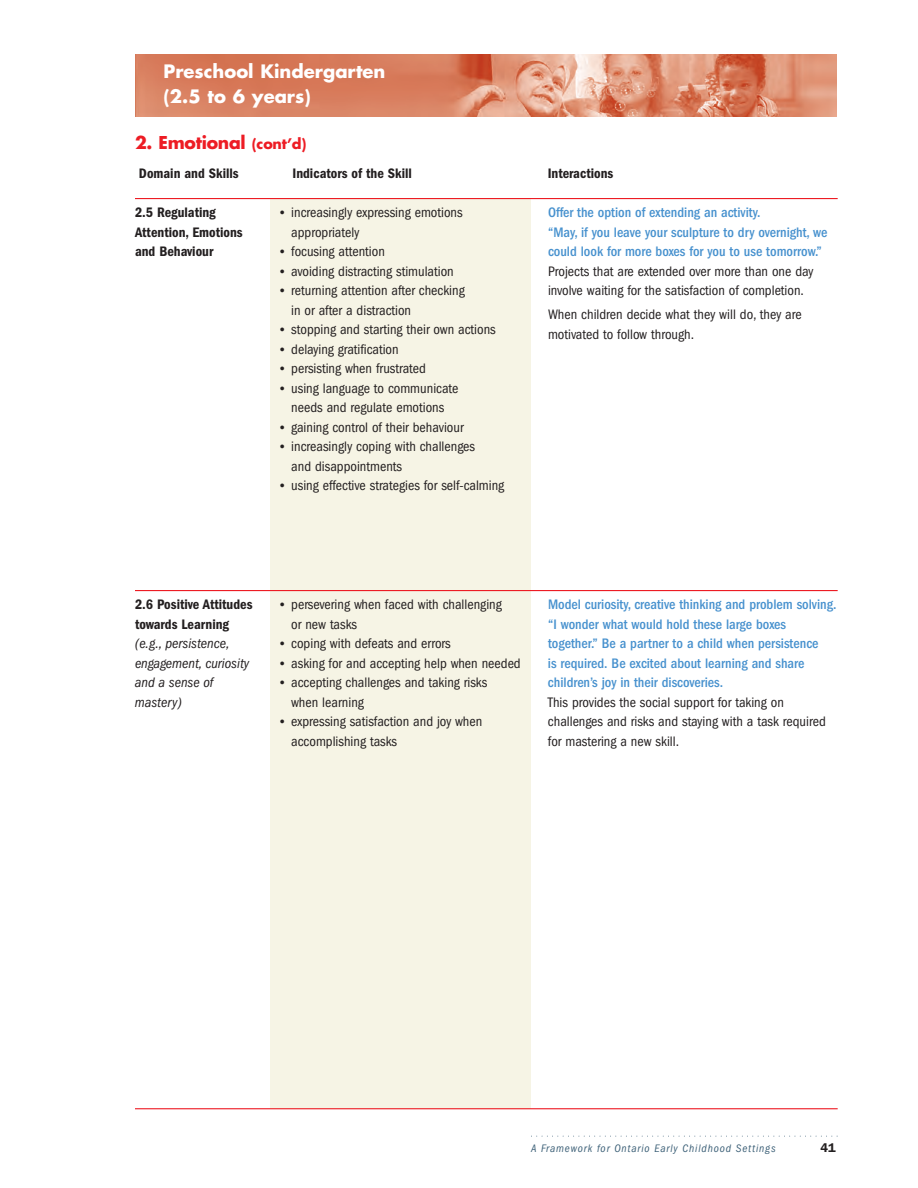
<style>
.page{position:relative;width:918px;height:1188px;background:#fff}
.page>*{position:absolute;margin:0;border:0;box-sizing:border-box;transform-origin:0 0}
.t1{font:700 18px/25.5px "Futura";color:#fff}
.t2{font:700 17.25px "Futura";letter-spacing:-.015em;color:#ed1c24}
.t3{font:condensed 14.25px/19.5px "Franklin Gothic";color:#231f20}
.t4{font:500 condensed 14.25px/19.5px "Franklin Gothic";color:#4791ce}
.t5{font:italic condensed 14.25px/19.5px "Franklin Gothic";color:#231f20}
.t6{font:600 condensed 14.25px/19.5px "Franklin Gothic";color:#231f20}
.t7{font:600 12.75px "Franklin Gothic";color:#231f20}
.t8{font:italic condensed 11.25px "Franklin Gothic";letter-spacing:.075em;color:#3f6279}
.s1{font-size:14.25px}
.s2{font-family:"Franklin Got ITC";font-stretch:normal;font-size:13.5px}
.s3{font-weight:400;color:#231f20}
.s4{font-weight:600;font-style:normal}
</style>
<div class="page">
<div style="left:271px;top:198px;width:260px;height:911px;background:#f6f4e5"></div>
<hr style="left:135px;top:198px;width:703px;height:1px;background:#ed1c24">
<hr style="left:135px;top:590px;width:703px;height:1px;background:#ed1c24">
<hr style="left:135px;top:1108px;width:703px;height:1px;background:#ed1c24">
<svg style="left:531px;top:1136px;width:307px;height:1px"></svg>
<img style="left:135px;top:54px;width:702px;height:63px">
<p class="t1" style="left:164px;top:60px;width:223px">Preschool Kindergarten (2.5 to 6 years)</p>
<p class="t2" style="left:135px;top:135px;width:173px">2. Emotional <span class="s1">(cont’d)</span></p>
<p class="t6" style="left:139px;top:165px;width:101px">Domain and Skills</p>
<p class="t6" style="left:293px;top:165px;width:121px">Indicators of the Skill</p>
<p class="t6" style="left:548px;top:165px;width:67px">Interactions</p>
<p class="t6" style="left:135px;top:204px;width:109px">2.5 Regulating<br>Attention, Emotions and Behaviour</p>
<p class="t3" style="left:291px;top:204px;width:173px;text-indent:-14px"><span class="s2">•</span> increasingly expressing emotions appropriately</p>
<p class="t3" style="left:278px;top:243px;width:109px"><span class="s2">•</span> focusing attention</p>
<p class="t3" style="left:278px;top:262px;width:178px"><span class="s2">•</span> avoiding distracting stimulation</p>
<p class="t3" style="left:291px;top:282px;width:175px;text-indent:-14px"><span class="s2">•</span> returning attention after checking in or after a distraction</p>
<p class="t3" style="left:278px;top:321px;width:220px"><span class="s2">•</span> stopping and starting their own actions</p>
<p class="t3" style="left:278px;top:340px;width:122px"><span class="s2">•</span> delaying gratification</p>
<p class="t3" style="left:278px;top:360px;width:150px"><span class="s2">•</span> persisting when frustrated</p>
<p class="t3" style="left:278px;top:379px;width:182px;text-align:center"><span class="s2">•</span> using language to communicate needs and regulate emotions</p>
<p class="t3" style="left:278px;top:418px;width:187px"><span class="s2">•</span> gaining control of their behaviour</p>
<p class="t3" style="left:291px;top:438px;width:185px;text-indent:-14px"><span class="s2">•</span> increasingly coping with challenges and disappointments</p>
<p class="t3" style="left:278px;top:477px;width:228px"><span class="s2">•</span> using effective strategies for self-calming</p>
<p class="t4" style="left:548px;top:204px;width:281px">Offer the option of extending an activity.<br>“May, if you leave your sculpture to dry overnight, we could look for more boxes for you to use tomorrow.” <span class="s3">Projects that are extended over more than one day involve waiting for the satisfaction of completion.</span></p>
<p class="t3" style="left:548px;top:306px;width:255px">When children decide what they will do, they are motivated to follow through.</p>
<p class="t5" style="left:135px;top:596px;width:119px"><span class="s4">2.6 Positive Attitudes towards Learning </span>(e.g., persistence, engagement, curiosity and a sense of mastery)</p>
<p class="t3" style="left:291px;top:596px;width:212px;text-indent:-14px"><span class="s2">•</span> persevering when faced with challenging or new tasks</p>
<p class="t3" style="left:278px;top:635px;width:175px"><span class="s2">•</span> coping with defeats and errors</p>
<p class="t3" style="left:278px;top:654px;width:244px"><span class="s2">•</span> asking for and accepting help when needed</p>
<p class="t3" style="left:291px;top:674px;width:198px;text-indent:-14px"><span class="s2">•</span> accepting challenges and taking risks when learning</p>
<p class="t3" style="left:291px;top:713px;width:193px;text-indent:-14px"><span class="s2">•</span> expressing satisfaction and joy when accomplishing tasks</p>
<p class="t4" style="left:548px;top:596px;width:290px">Model curiosity, creative thinking and problem solving. “I wonder what would hold these large boxes together.” Be a partner to a child when persistence<br>is required. Be excited about learning and share children’s joy in their discoveries.<br><span class="s3">This provides the social support for taking on challenges and risks and staying with a task required for mastering a new skill.</span></p>
<p class="t8" style="left:531px;top:1144px;width:246px">A Framework for Ontario Early Childhood Settings</p>
<p class="t7" style="left:821px;top:1140px;width:17px">41</p>
</div>
